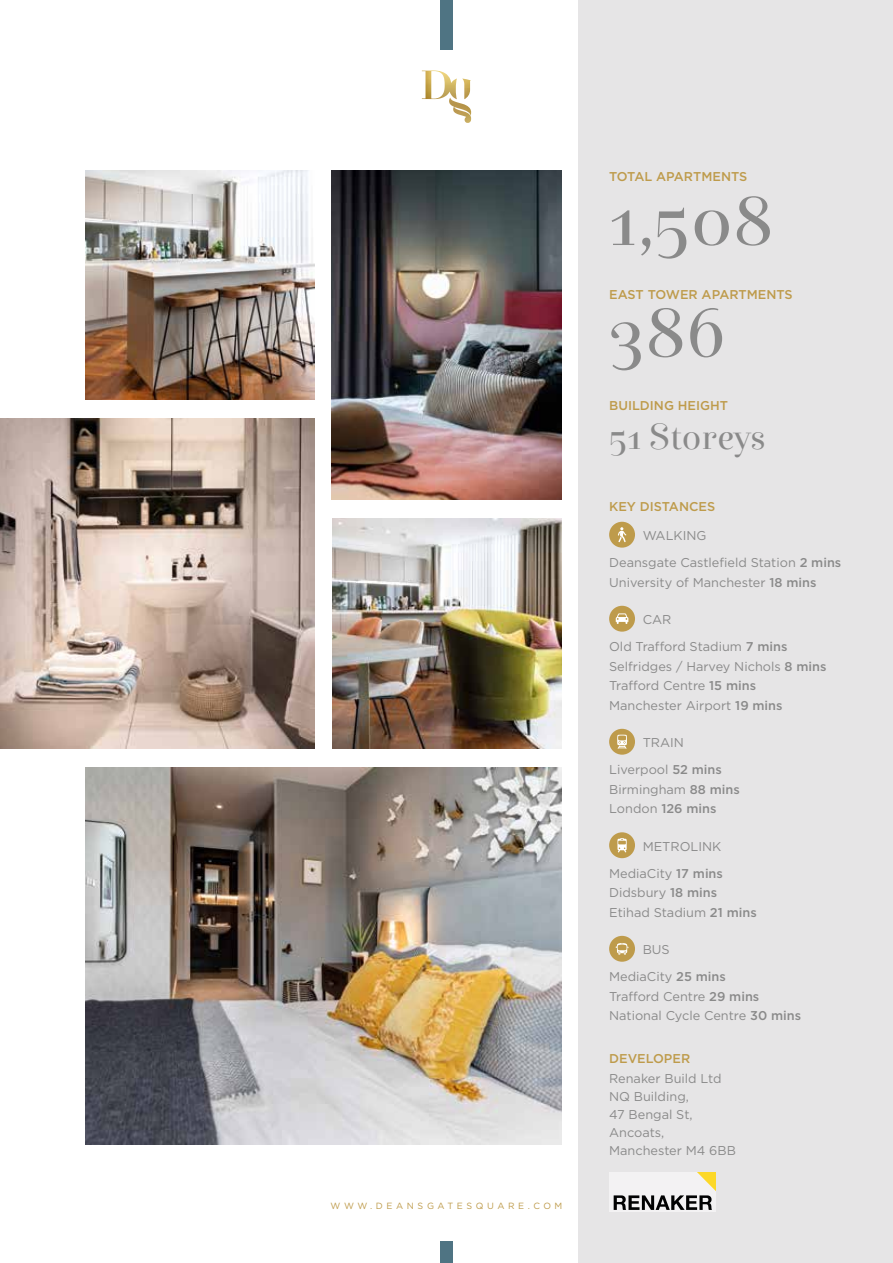
<style>
.page{position:relative;width:893px;height:1263px;background:#fff}
.page>*{position:absolute;margin:0;border:0;box-sizing:border-box;transform-origin:0 0}
.t1{font:72px "Exquise FYW01";color:#8a8a8a}
.t2{font:36px "Exquise FYW01";color:#8a8a8a}
.t3{font:12.75px/27px "Gotham";color:#8a8a8a}
.t4{font:500 12.75px "Gotham";color:#be9b4b}
.t5{font:9px "Gotham";letter-spacing:.4em;color:#be9b4b}
.s1{font-weight:500}
</style>
<div class="page">
<div style="left:579px;top:0;width:314px;height:1263px;background:#e6e5e6"></div>
<div style="left:440px;top:1242px;width:13px;height:21px;background:#4f7483"></div>
<div style="left:440px;top:0;width:13px;height:49px;background:#4f7483"></div>
<img style="left:422px;top:70px;width:49px;height:53px">
<div style="left:609px;top:522px;width:26px;height:26px;background:#be9b4b;border-radius:50%"></div>
<svg style="left:618px;top:527px;width:8px;height:15px"></svg>
<div style="left:609px;top:606px;width:26px;height:26px;background:#be9b4b;border-radius:50%"></div>
<svg style="left:616px;top:613px;width:12px;height:11px"></svg>
<div style="left:609px;top:729px;width:26px;height:26px;background:#be9b4b;border-radius:50%"></div>
<svg style="left:617px;top:735px;width:10px;height:14px"></svg>
<div style="left:609px;top:832px;width:26px;height:26px;background:#be9b4b;border-radius:50%"></div>
<svg style="left:617px;top:838px;width:10px;height:14px"></svg>
<div style="left:609px;top:936px;width:26px;height:26px;background:#be9b4b;border-radius:50%"></div>
<svg style="left:616px;top:943px;width:12px;height:11px"></svg>
<img style="left:85px;top:170px;width:230px;height:230px">
<img style="left:0;top:419px;width:315px;height:329px">
<img style="left:332px;top:170px;width:229px;height:330px">
<img style="left:332px;top:519px;width:230px;height:229px">
<img style="left:85px;top:767px;width:477px;height:378px">
<div style="left:609px;top:1173px;width:107px;height:39px;background:#f3f2f3"></div>
<svg style="left:614px;top:1173px;width:102px;height:37px"></svg>
<p class="t5" style="left:331px;top:1201px;width:233px">WWW.DEANSGATESQUARE.COM</p>
<p class="t4" style="left:609px;top:169px;width:140px">TOTAL APARTMENTS</p>
<h1 class="t1" style="left:609px;top:177px;width:166px">1,508</h1>
<p class="t4" style="left:609px;top:287px;width:185px">EAST TOWER APARTMENTS</p>
<h1 class="t1" style="left:609px;top:289px;width:118px">386</h1>
<p class="t4" style="left:609px;top:399px;width:120px">BUILDING HEIGHT</p>
<h2 class="t2" style="left:609px;top:415px;width:158px">51 Storeys</h2>
<p class="t4" style="left:609px;top:499px;width:108px">KEY DISTANCES</p>
<p class="t3" style="left:609px;top:522px;width:234px;text-indent:34px">WALKING<br>Deansgate Castlefield Station <span class="s1">2 mins</span></p>
<p class="t3" style="left:609px;top:568px;width:209px">University of Manchester <span class="s1">18 mins</span></p>
<p class="t3" style="left:609px;top:606px;width:180px;text-indent:34px">CAR<br>Old Trafford Stadium <span class="s1">7 mins</span></p>
<p class="t3" style="left:609px;top:656px;width:219px;line-height:19.5px">Selfridges / Harvey Nichols <span class="s1">8 mins<br></span>Trafford Centre <span class="s1">15 mins<br></span>Manchester Airport <span class="s1">19 mins</span></p>
<p class="t3" style="left:609px;top:729px;width:114px;text-align:center">TRAIN<br>Liverpool <span class="s1">52 mins</span></p>
<p class="t3" style="left:609px;top:779px;width:132px;line-height:19.5px">Birmingham <span class="s1">88 mins<br></span>London <span class="s1">126 mins</span></p>
<p class="t3" style="left:609px;top:832px;width:115px;text-align:right">METROLINK<br>MediaCity <span class="s1">17 mins</span></p>
<p class="t3" style="left:609px;top:883px;width:149px;line-height:19.5px">Didsbury <span class="s1">18 mins<br></span>Etihad Stadium <span class="s1">21 mins</span></p>
<p class="t3" style="left:609px;top:936px;width:118px;text-indent:34px">BUS<br>MediaCity <span class="s1">25 mins</span></p>
<p class="t3" style="left:609px;top:986px;width:194px;line-height:19.5px">Trafford Centre <span class="s1">29 mins<br></span>National Cycle Centre <span class="s1">30 mins</span></p>
<p class="t4" style="left:609px;top:1052px;width:83px">DEVELOPER</p>
<p class="t3" style="left:609px;top:1069px;width:128px;line-height:18px">Renaker Build Ltd<br>NQ Building,<br>47 Bengal St,<br>Ancoats,<br>Manchester M4 6BB</p>
</div>
